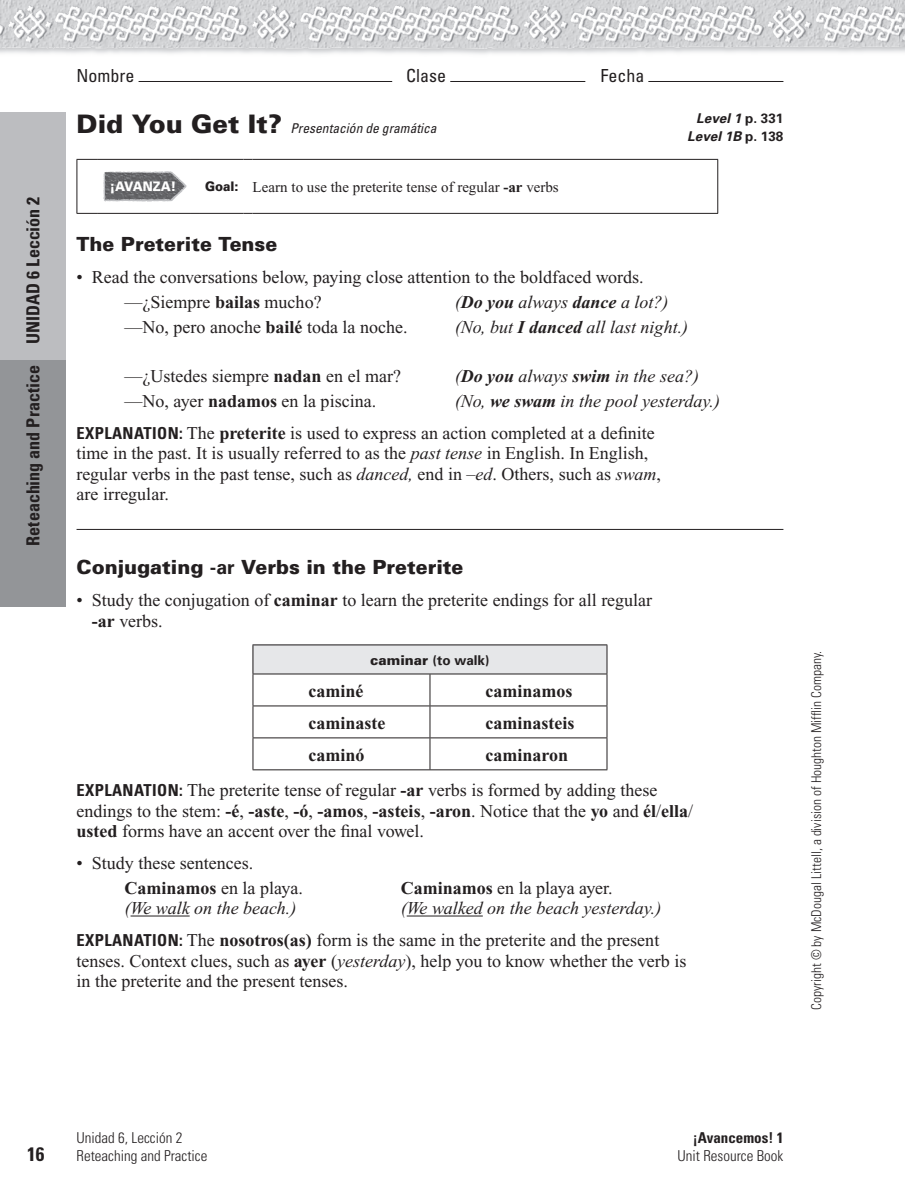
<style>
.page{position:relative;width:905px;height:1188px;background:#fff}
.page>*{position:absolute;margin:0;border:0;box-sizing:border-box;transform-origin:0 0}
.t1{font:900 19.5px "Univers";color:#231f20}
.t2{font:700 condensed 19.5px "Univers";color:#231f20}
.t3{font:18px/20.2px "Times New Roman";color:#231f20}
.t4{font:italic 18px "Times New Roman";color:#231f20}
.t5{font:700 18px "Times New Roman";color:#231f20}
.t6{font:700 condensed 18px "Univers";color:#231f20}
.t7{font:condensed 18px "Univers";color:#231f20}
.t8{font:300 condensed 15px/18px "Univers";color:#231f20}
.t9{font:15px "Times New Roman";color:#231f20}
.t10{font:700 condensed 15px "Univers";color:#231f20}
.t11{font:300 condensed 13.5px "Univers";color:#231f20}
.t12{font:italic condensed 13.5px "Univers";color:#231f20}
.t13{font:italic 700 13.5px/18px "Univers";color:#231f20;text-align:right}
.t14{font:700 13.5px "Univers";color:#231f20}
.t15{font:900 13.2px "Univers";color:#fff;scale:.91 1}
.s1{font-weight:900;font-style:normal;font-stretch:normal;font-size:25.5px}
.s2{font-family:"Univers";font-weight:900;font-size:13.2px}
.s3{font-weight:700}
.s4{font-style:normal}
.s5{font-style:italic}
.s6{font-weight:700;font-style:italic}
.s7{font-family:"Univers";font-weight:700;font-stretch:condensed;font-size:16.5px}
.s8{font-weight:900}
</style>
<div class="page">
<img style="left:0;top:0;width:899px;height:49px">
<img style="left:899px;top:47px;width:5px;height:7px">
<img style="left:899px;top:0;width:5px;height:47px">
<img style="left:904px;top:1px;width:1px;height:48px">
<hr style="left:138px;top:81px;width:254px;height:1px;background:#231f20">
<hr style="left:450px;top:81px;width:135px;height:1px;background:#231f20">
<hr style="left:648px;top:81px;width:135px;height:1px;background:#231f20">
<svg style="left:76px;top:159px;width:22px;height:1px"></svg>
<hr style="left:76px;top:160px;width:1px;height:53px;background:#231f20">
<hr style="left:98px;top:159px;width:93px;height:1px;background:#231f20">
<hr style="left:200px;top:159px;width:43px;height:1px;background:#231f20">
<hr style="left:252px;top:159px;width:466px;height:1px;background:#231f20">
<hr style="left:717px;top:160px;width:1px;height:53px;background:#231f20">
<svg style="left:76px;top:213px;width:22px;height:1px"></svg>
<hr style="left:98px;top:213px;width:93px;height:1px;background:#231f20">
<hr style="left:200px;top:213px;width:43px;height:1px;background:#231f20">
<hr style="left:252px;top:213px;width:466px;height:1px;background:#231f20">
<svg style="left:103px;top:171px;width:83px;height:31px"></svg>
<hr style="left:76px;top:529px;width:707px;height:1px;background:#231f20">
<hr style="left:130px;top:916px;width:60px;height:1px;background:#231f20">
<hr style="left:406px;top:916px;width:77px;height:1px;background:#231f20">
<div style="left:253px;top:645px;width:354px;height:29px;background:#e6e7e9"></div>
<hr style="left:252px;top:645px;width:178px;height:1px;background:#231f20">
<svg style="left:252px;top:645px;width:1px;height:29px"></svg>
<hr style="left:430px;top:645px;width:177px;height:1px;background:#231f20">
<svg style="left:606px;top:645px;width:1px;height:29px"></svg>
<hr style="left:252px;top:674px;width:178px;height:1px;background:#231f20">
<hr style="left:252px;top:674px;width:1px;height:32px;background:#231f20">
<hr style="left:430px;top:674px;width:177px;height:1px;background:#231f20">
<hr style="left:429px;top:674px;width:1px;height:32px;background:#231f20">
<hr style="left:606px;top:674px;width:1px;height:32px;background:#231f20">
<hr style="left:252px;top:706px;width:178px;height:1px;background:#231f20">
<hr style="left:252px;top:706px;width:1px;height:32px;background:#231f20">
<hr style="left:430px;top:706px;width:177px;height:1px;background:#231f20">
<hr style="left:429px;top:706px;width:1px;height:32px;background:#231f20">
<hr style="left:606px;top:706px;width:1px;height:32px;background:#231f20">
<hr style="left:252px;top:738px;width:178px;height:1px;background:#231f20">
<hr style="left:252px;top:738px;width:1px;height:31px;background:#231f20">
<hr style="left:430px;top:738px;width:177px;height:1px;background:#231f20">
<hr style="left:429px;top:738px;width:1px;height:31px;background:#231f20">
<hr style="left:606px;top:738px;width:1px;height:31px;background:#231f20">
<hr style="left:252px;top:769px;width:178px;height:1px;background:#231f20">
<hr style="left:430px;top:769px;width:177px;height:1px;background:#231f20">
<div style="left:0;top:359px;width:66px;height:247px;background:#939598"></div>
<div style="left:0;top:112px;width:66px;height:247px;background:#bcbdc0"></div>
<p class="t6" style="left:22px;top:546px;width:351px;rotate:-90deg">Reteaching and Practice UNIDAD 6 Lección 2</p>
<p class="t7" style="left:76px;top:64px;width:59px">Nombre</p>
<p class="t7" style="left:406px;top:64px;width:41px">Clase</p>
<p class="t7" style="left:600px;top:64px;width:45px">Fecha</p>
<p class="t12" style="left:76px;top:119px;width:361px"><span class="s1">Did You Get It?</span> Presentación de gramática</p>
<p class="t15" style="left:110px;top:178px;width:74px">¡AVANZA!</p>
<p class="t9" style="left:205px;top:179px;width:355px"><span class="s2">Goal:</span> Learn to use the preterite tense of regular <span class="s3">-ar</span> verbs</p>
<p class="t1" style="left:76px;top:232px;width:202px">The Preterite Tense</p>
<p class="t3" style="left:124px;top:265px;width:520px;line-height:24.8px;text-indent:-48px">• Read the conversations below, paying close attention to the boldfaced words. —¿Siempre <span class="s3">bailas</span> mucho?</p>
<p class="t4" style="left:454px;top:292px;width:215px">(<span class="s3">Do you</span> always <span class="s3">dance</span> a lot?)</p>
<p class="t13" style="left:687px;top:109px;width:98px">Level 1 <span class="s4">p. 331<br></span>Level 1B <span class="s4">p. 138</span></p>
<p class="t3" style="left:124px;top:316px;width:284px">—No, pero anoche <span class="s3">bailé</span> toda la noche.</p>
<p class="t4" style="left:454px;top:317px;width:235px">(No, but <span class="s3">I danced</span> all last night.)</p>
<p class="t3" style="left:124px;top:366px;width:278px">—¿Ustedes siempre <span class="s3">nadan</span> en el mar?</p>
<p class="t4" style="left:454px;top:366px;width:246px">(<span class="s3">Do you</span> always <span class="s3">swim</span> in the sea?)</p>
<p class="t3" style="left:124px;top:391px;width:253px">—No, ayer <span class="s3">nadamos</span> en la piscina.</p>
<p class="t3" style="left:76px;top:385px;width:645px;line-height:32.2px;text-indent:378px"><span class="s5">(No,</span> <span class="s6">we swam</span> <span class="s5">in the pool yesterday.)<br></span><span class="s7">EXPLANATION:</span> The <span class="s3">preterite</span> is used to express an action completed at a definite</p>
<p class="t3" style="left:76px;top:443px;width:586px">time in the past. It is usually referred to as the <span class="s5">past tense</span> in English. In English, regular verbs in the past tense, such as <span class="s5">danced,</span> end in <span class="s5">–ed</span>. Others, such as <span class="s5">swam</span>, are irregular.</p>
<p class="t1" style="left:76px;top:555px;width:388px">Conjugating <span class="s3">-ar</span> Verbs in the Preterite</p>
<p class="t3" style="left:92px;top:590px;width:561px;text-indent:-15px">• Study the conjugation of <span class="s3">caminar</span> to learn the preterite endings for all regular <span class="s3">-ar</span> verbs.</p>
<p class="t14" style="left:370px;top:652px;width:121px"><span class="s8">caminar</span> (to walk)</p>
<p class="t5" style="left:308px;top:681px;width:56px">caminé</p>
<p class="t5" style="left:485px;top:681px;width:88px">caminamos</p>
<p class="t5" style="left:308px;top:713px;width:78px">caminaste</p>
<p class="t5" style="left:485px;top:713px;width:90px">caminasteis</p>
<p class="t5" style="left:308px;top:745px;width:57px">caminó</p>
<p class="t3" style="left:76px;top:737px;width:582px;line-height:35.7px;text-indent:409px"><span class="s3">caminaron<br></span><span class="s7">EXPLANATION:</span> The preterite tense of regular <span class="s3">-ar</span> verbs is formed by adding these</p>
<p class="t3" style="left:76px;top:801px;width:618px">endings to the stem: <span class="s3">-é</span>, <span class="s3">-aste</span>, <span class="s3">-ó</span>, <span class="s3">-amos</span>, <span class="s3">-asteis</span>, <span class="s3">-aron</span>. Notice that the <span class="s3">yo</span> and <span class="s3">él</span>/<span class="s3">ella</span>/ <span class="s3">usted</span> forms have an accent over the final vowel.</p>
<p class="t3" style="left:125px;top:851px;width:180px;line-height:24.8px;text-indent:-48px">• Study these sentences.<br><span class="s3">Caminamos</span> en la playa.</p>
<p class="t3" style="left:401px;top:878px;width:213px"><span class="s3">Caminamos</span> en la playa ayer.</p>
<p class="t3" style="left:76px;top:892px;width:586px;line-height:32.2px;text-align:right"><span class="s5">(We walked on the beach yesterday.)<br></span><span class="s7">EXPLANATION:</span> The <span class="s3">nosotros(as)</span> form is the same in the preterite and the present</p>
<p class="t3" style="left:76px;top:951px;width:611px">tenses. Context clues, such as <span class="s3">ayer</span> (<span class="s5">yesterday</span>), help you to know whether the verb is in the preterite and the present tenses.</p>
<p class="t4" style="left:124px;top:899px;width:173px">(We walk on the beach.)</p>
<p class="t11" style="left:808px;top:1010px;width:361px;rotate:-90deg">Copyright © by McDougal Littell, a division of Houghton Mifflin Company.</p>
<p class="t8" style="left:76px;top:1129px;width:132px">Unidad 6, Lección 2<br>Reteaching and Practice</p>
<p class="t10" style="left:692px;top:1128px;width:92px">¡Avancemos! 1</p>
<p class="t2" style="left:27px;top:1142px;width:19px">16</p>
<p class="t8" style="left:677px;top:1147px;width:107px">Unit Resource Book</p>
</div>
